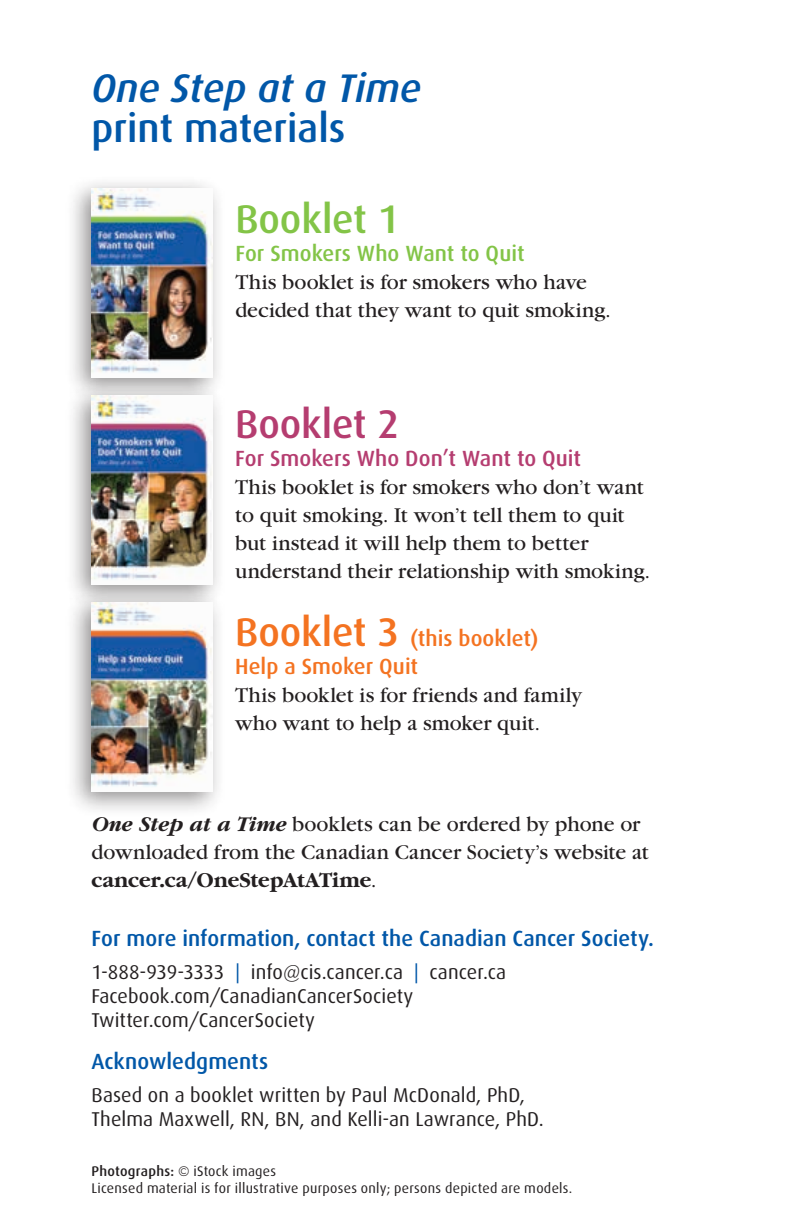
<style>
.page{position:relative;width:792px;height:1224px;background:#fff}
.page>*{position:absolute;margin:0;border:0;box-sizing:border-box;transform-origin:0 0}
.t1{font:italic 500 40px "Dax";color:#0157a8}
.t2{font:500 40px "Dax";color:#0157a8}
.t3{font:500 40px "Dax";letter-spacing:-.005em;color:#83c447}
.t4{font:500 40px "Dax";letter-spacing:-.005em;color:#b53d70}
.t5{font:22px/28px "Garamond";color:#231f20}
.t6{font:500 22px "Dax";color:#0157a8}
.t7{font:500 22px/28px "Dax";color:#f47321}
.t8{font:500 22px "Dax";letter-spacing:.005em;color:#b53d70}
.t9{font:500 22px "Dax";letter-spacing:.005em;color:#83c447}
.t10{font:20px/24px "Dax";letter-spacing:.005em;color:#231f20}
.t11{font:14px/16.8px "Dax";letter-spacing:.02em;color:#231f20}
.s1{font-size:40px}
.s2{font-weight:700;font-style:italic}
.s3{font-weight:700}
.s4{color:#0157a8}
.s5{font-weight:500}
</style>
<div class="page">
<div style="left:65px;top:175px;width:162px;height:229px;background:#231f20;opacity:.5"></div>
<img style="left:91px;top:189px;width:122px;height:189px">
<div style="left:65px;top:382px;width:162px;height:229px;background:#231f20;opacity:.5"></div>
<img style="left:91px;top:395px;width:122px;height:189px">
<div style="left:65px;top:589px;width:162px;height:229px;background:#231f20;opacity:.5"></div>
<img style="left:91px;top:602px;width:122px;height:189px">
<h1 class="t1" style="left:91px;top:66px;width:331px">One Step at a Time</h1>
<h1 class="t2" style="left:91px;top:105px;width:255px">print materials</h1>
<h1 class="t3" style="left:235px;top:196px;width:166px">Booklet 1</h1>
<p class="t9" style="left:235px;top:241px;width:291px">For Smokers Who Want to Quit</p>
<p class="t5" style="left:235px;top:268px;width:377px">This booklet is for smokers who have decided that they want to quit smoking.</p>
<h1 class="t4" style="left:235px;top:402px;width:166px">Booklet 2</h1>
<p class="t8" style="left:235px;top:446px;width:348px">For Smokers Who Don’t Want to Quit</p>
<p class="t5" style="left:235px;top:473px;width:417px">This booklet is for smokers who don’t want to quit smoking. It won’t tell them to quit but instead it will help them to better understand their relationship with smoking.</p>
<p class="t7" style="left:235px;top:624px;width:305px"><span class="s1">Booklet 3</span> (this booklet)<br>Help a Smoker Quit</p>
<p class="t5" style="left:235px;top:681px;width:349px">This booklet is for friends and family who want to help a smoker quit.</p>
<p class="t5" style="left:91px;top:810px;width:559px"><span class="s2">One Step at a Time</span> booklets can be ordered by phone or downloaded from the Canadian Cancer Society’s website at <span class="s3">cancer.ca/OneStepAtATime</span>.</p>
<p class="t6" style="left:91px;top:926px;width:564px">For more information, contact the Canadian Cancer Society.</p>
<p class="t10" style="left:91px;top:960px;width:416px">1-888-939-3333 <span class="s4">|</span> info@cis.cancer.ca <span class="s4">|</span> cancer.ca<br>Facebook.com/CanadianCancerSociety<br>Twitter.com/CancerSociety</p>
<p class="t6" style="left:91px;top:1049px;width:178px">Acknowledgments</p>
<p class="t10" style="left:91px;top:1083px;width:454px">Based on a booklet written by Paul McDonald, PhD,<br>Thelma Maxwell, RN, BN, and Kelli-an Lawrance, PhD.</p>
<p class="t11" style="left:91px;top:1163px;width:482px"><span class="s5">Photographs:</span> © iStock images<br>Licensed material is for illustrative purposes only; persons depicted are models.</p>
</div>
